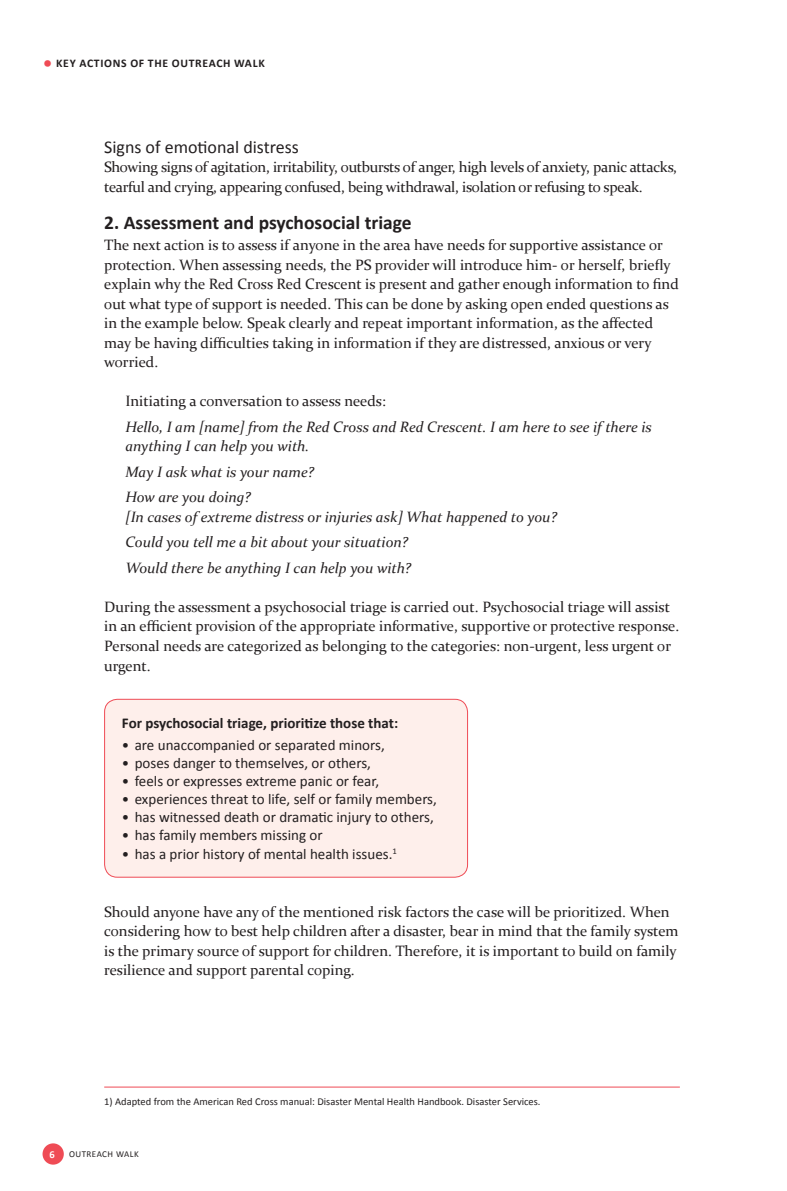
<style>
.page{position:relative;width:787px;height:1191px;background:#fff}
.page>*{position:absolute;margin:0;border:0;box-sizing:border-box;transform-origin:0 0}
.t1{font:700 19.5px "Calibri";color:#231f20}
.Rubrik_5{font:18px "Calibri";color:#231f20}
.t2{font:15px/19.5px "Constantia";color:#231f20}
.t3{font:15px "Calibri";color:#231f20}
.t4{font:italic 15px/19.5px "Constantia";color:#231f20}
.t5{font:15px/19.5px "Constantia";letter-spacing:-.02em;color:#231f20}
.Boksbrød{font:700 15px "Calibri";color:#231f20}
.t6{font:700 11.7px "Calibri";letter-spacing:.06em;color:#231f20}
.note{font:10.5px "Calibri";color:#231f20}
.t7{font:700 10.5px "Calibri";color:#fff}
.t8{font:9px "Calibri";letter-spacing:.05em;color:#231f20}
.s1{font-weight:400;font-size:21px;color:#ef4b55}
</style>
<div class="page">
<div style="left:43px;top:1143px;width:21px;height:21px;background:#ef4b55;border-radius:50%"></div>
<div style="left:105px;top:699px;width:362px;height:178px;background:#feefeb;border-radius:13px"></div>
<div style="left:104px;top:699px;width:364px;height:178px;border:1px solid #ef4b55;border-radius:13px"></div>
<hr style="left:104px;top:1086px;width:576px;height:1px;background:#ef4b55">
<p class="t6" style="left:43px;top:55px;width:224px"><span class="s1">•</span> KEY ACTIONS OF THE OUTREACH WALK</p>
<p class="Rubrik_5" style="left:104px;top:136px;width:196px">Signs of emotional distress</p>
<p class="t5" style="left:104px;top:157px;width:574px">Showing signs of agitation, irritability, outbursts of anger, high levels of anxiety, panic attacks, tearful and crying, appearing confused, being withdrawal, isolation or refusing to speak.</p>
<p class="t1" style="left:104px;top:210px;width:309px">2. Assessment and psychosocial triage</p>
<p class="t2" style="left:104px;top:235px;width:576px">The next action is to assess if anyone in the area have needs for supportive assistance or protection. When assessing needs, the PS provider will introduce him- or herself, briefly explain why the Red Cross Red Crescent is present and gather enough information to find out what type of support is needed. This can be done by asking open ended questions as in the example below. Speak clearly and repeat important information, as the affected may be having difficulties taking in information if they are distressed, anxious or very worried.</p>
<p class="t2" style="left:125px;top:391px;width:262px">Initiating a conversation to assess needs:</p>
<p class="t4" style="left:125px;top:416px;width:528px">Hello, I am [name] from the Red Cross and Red Crescent. I am here to see if there is anything I can help you with.</p>
<p class="t4" style="left:125px;top:461px;width:190px">May I ask what is your name?</p>
<p class="t4" style="left:125px;top:487px;width:127px">How are you doing?</p>
<p class="t4" style="left:125px;top:506px;width:433px">[In cases of extreme distress or injuries ask] What happened to you?</p>
<p class="t4" style="left:125px;top:532px;width:284px">Could you tell me a bit about your situation?</p>
<p class="t4" style="left:125px;top:557px;width:287px">Would there be anything I can help you with?</p>
<p class="t2" style="left:104px;top:596px;width:576px">During the assessment a psychosocial triage is carried out. Psychosocial triage will assist in an efficient provision of the appropriate informative, supportive or protective response.<br>Personal needs are categorized as belonging to the categories: non-urgent, less urgent or urgent.</p>
<p class="Boksbrød" style="left:122px;top:713px;width:278px">For psychosocial triage, prioritize those that:</p>
<p class="t3" style="left:122px;top:736px;width:264px">• are unaccompanied or separated minors,</p>
<p class="t3" style="left:122px;top:754px;width:250px">• poses danger to themselves, or others,</p>
<p class="t3" style="left:122px;top:772px;width:259px">• feels or expresses extreme panic or fear,</p>
<p class="t3" style="left:122px;top:790px;width:316px">• experiences threat to life, self or family members,</p>
<p class="t3" style="left:122px;top:808px;width:313px">• has witnessed death or dramatic injury to others,</p>
<p class="t3" style="left:122px;top:826px;width:202px">• has family members missing or</p>
<p class="t3" style="left:122px;top:844px;width:276px">• has a prior history of mental health issues.<sup>1</sup></p>
<p class="t2" style="left:104px;top:901px;width:576px">Should anyone have any of the mentioned risk factors the case will be prioritized. When considering how to best help children after a disaster, bear in mind that the family system is the primary source of support for children. Therefore, it is important to build on family resilience and support parental coping.</p>
<p class="note" style="left:104px;top:1095px;width:438px">1) Adapted from the American Red Cross manual: Disaster Mental Health Handbook. Disaster Services.</p>
<p class="t7" style="left:50px;top:1147px;width:7px">6</p>
<p class="t8" style="left:69px;top:1148px;width:71px">OUTREACH WALK</p>
</div>
